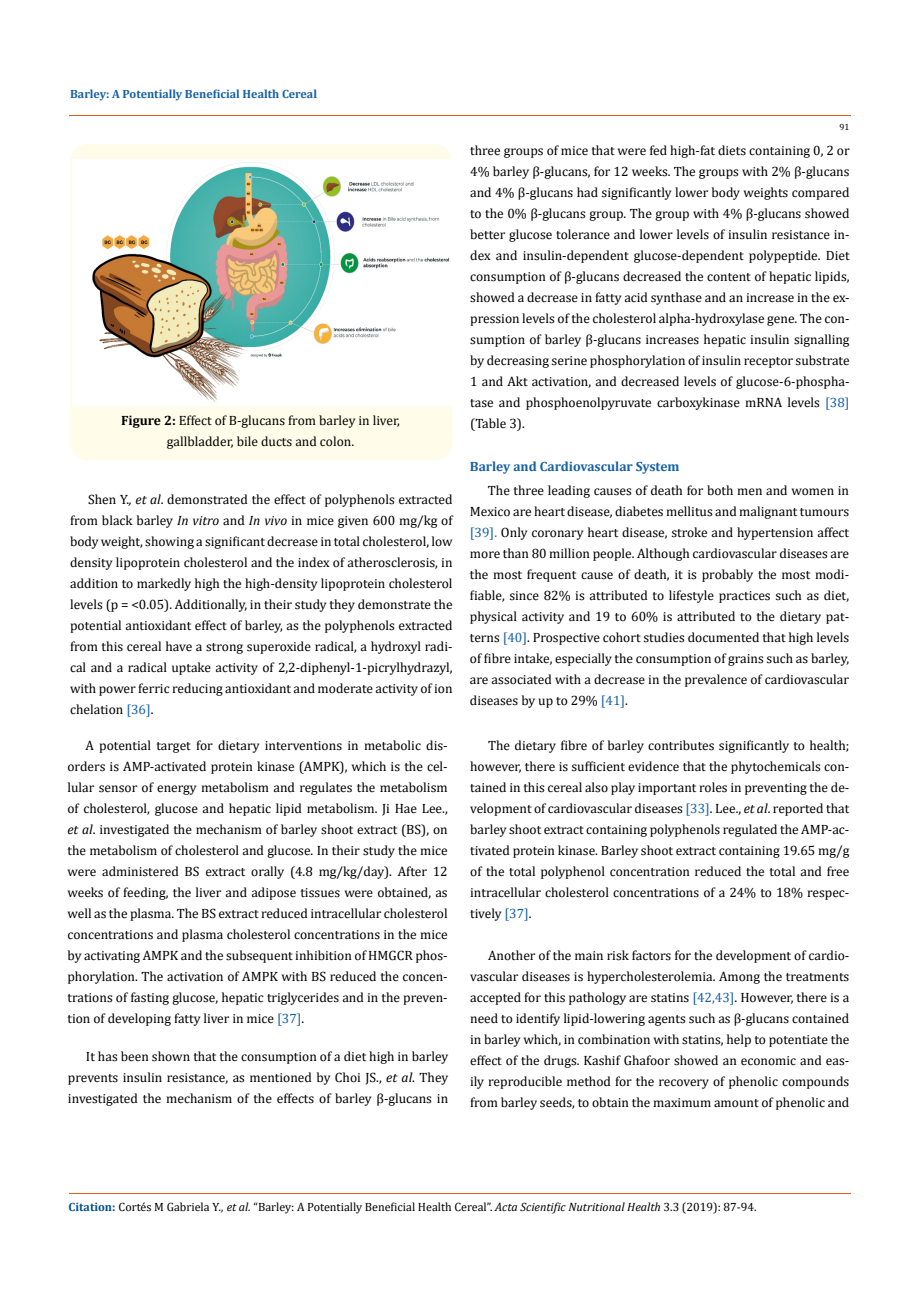
<style>
.page{position:relative;width:917px;height:1298px;background:#fff}
.page>*{position:absolute;margin:0;border:0;box-sizing:border-box;transform-origin:0 0}
.t1{font:13.5px/21px "Cambria";color:#000;text-align:justify}
.t2{font:700 13.5px "Cambria";color:#1560a6}
.t3{font:12px "Cambria";color:#000}
.t4{font:700 12px "Cambria";color:#1560a6}
.t5{font:9px "Cambria";color:#000}
.s1{font-weight:700}
.s2{font-style:italic}
.s3{color:#1560a6}
.s4{font-weight:700;color:#035089}
</style>
<div class="page">
<hr style="left:69px;top:1193px;width:782px;height:1px;background:#e05d1a">
<hr style="left:69px;top:115px;width:781px;height:1px;background:#e05d1a">
<div style="left:70px;top:144px;width:382px;height:316px;background:#fffde9;border-radius:18px"></div>
<img style="left:72px;top:160px;width:380px;height:245px">
<p class="t4" style="left:70px;top:86px;width:248px">Barley: A Potentially Beneficial Health Cereal</p>
<p class="t1" style="left:121px;top:409px;width:280px;text-align:center"><span class="s1">Figure 2:</span> Effect of B-glucans from barley in liver, gallbladder, bile ducts and colon.</p>
<p class="t1" style="left:70px;top:489px;width:384px;text-indent:18px">Shen Y.<span class="s2">, et al</span>. demonstrated the effect of polyphenols extracted from black barley <span class="s2">In vitro</span> and <span class="s2">In vivo</span> in mice given 600 mg/kg of body weight, showing a significant decrease in total cholesterol, low density lipoprotein cholesterol and the index of atherosclerosis, in addition to markedly high the high-density lipoprotein cholesterol levels (p = &lt;0.05). Additionally, in their study they demonstrate the potential antioxidant effect of barley, as the polyphenols extracted from this cereal have a strong superoxide radical, a hydroxyl radi&shy;cal and a radical uptake activity of 2,2-diphenyl-1-picrylhydrazyl, with power ferric reducing antioxidant and moderate activity of ion chelation <span class="s3">[36]</span>.</p>
<p class="t1" style="left:67px;top:734px;width:382px;text-indent:18px">A potential target for dietary interventions in metabolic dis&shy;orders is AMP-activated protein kinase (AMPK), which is the cel&shy;lular sensor of energy metabolism and regulates the metabolism of cholesterol, glucose and hepatic lipid metabolism. Ji Hae Lee., <span class="s2">et al</span>. investigated the mechanism of barley shoot extract (BS), on the metabolism of cholesterol and glucose. In their study the mice were administered BS extract orally (4.8 mg/kg/day). After 12 weeks of feeding, the liver and adipose tissues were obtained, as well as the plasma. The BS extract reduced intracellular cholesterol concentrations and plasma cholesterol concentrations in the mice by activating AMPK and the subsequent inhibition of HMGCR phos&shy;phorylation. The activation of AMPK with BS reduced the concen&shy;trations of fasting glucose, hepatic triglycerides and in the preven&shy;tion of developing fatty liver in mice <span class="s3">[37]</span>.</p>
<p class="t1" style="left:68px;top:1045px;width:382px;text-indent:18px">It has been shown that the consumption of a diet high in barley prevents insulin resistance, as mentioned by Choi JS., <span class="s2">et al</span>. They investigated the mechanism of the effects of barley β-glucans in</p>
<p class="t5" style="left:839px;top:121px;width:11px">91</p>
<p class="t1" style="left:470px;top:139px;width:381px">three groups of mice that were fed high-fat diets containing 0, 2 or 4% barley β-glucans, for 12 weeks. The groups with 2% β-glucans and 4% β-glucans had significantly lower body weights compared to the 0% β-glucans group. The group with 4% β-glucans showed better glucose tolerance and lower levels of insulin resistance in&shy;dex and insulin-dependent glucose-dependent polypeptide. Diet consumption of β-glucans decreased the content of hepatic lipids, showed a decrease in fatty acid synthase and an increase in the ex&shy;pression levels of the cholesterol alpha-hydroxylase gene. The con&shy;sumption of barley β-glucans increases hepatic insulin signalling by decreasing serine phosphorylation of insulin receptor substrate 1 and Akt activation, and decreased levels of glucose-6-phospha&shy;tase and phosphoenolpyruvate carboxykinase mRNA levels <span class="s3">[38] </span>(Table 3).</p>
<p class="t2" style="left:470px;top:457px;width:211px">Barley and Cardiovascular System</p>
<p class="t1" style="left:470px;top:480px;width:381px;text-indent:18px">The three leading causes of death for both men and women in Mexico are heart disease, diabetes mellitus and malignant tumours <span class="s3">[39].</span> Only coronary heart disease, stroke and hypertension affect more than 80 million people. Although cardiovascular diseases are the most frequent cause of death, it is probably the most modi&shy;fiable, since 82% is attributed to lifestyle practices such as diet, physical activity and 19 to 60% is attributed to the dietary pat&shy;terns <span class="s3">[40]</span>. Prospective cohort studies documented that high levels of fibre intake, especially the consumption of grains such as barley, are associated with a decrease in the prevalence of cardiovascular diseases by up to 29% <span class="s3">[41]</span>.</p>
<p class="t1" style="left:470px;top:735px;width:381px;text-indent:18px">The dietary fibre of barley contributes significantly to health; however, there is sufficient evidence that the phytochemicals con&shy;tained in this cereal also play important roles in preventing the de&shy;velopment of cardiovascular diseases <span class="s3">[33]</span>. Lee., <span class="s2">et al</span>. reported that barley shoot extract containing polyphenols regulated the AMP-ac&shy;tivated protein kinase. Barley shoot extract containing 19.65 mg/g of the total polyphenol concentration reduced the total and free intracellular cholesterol concentrations of a 24% to 18% respec&shy;tively <span class="s3">[37]</span>.</p>
<p class="t1" style="left:470px;top:945px;width:381px;text-indent:18px">Another of the main risk factors for the development of cardio&shy;vascular diseases is hypercholesterolemia. Among the treatments accepted for this pathology are statins <span class="s3">[42,43]</span>. However, there is a need to identify lipid-lowering agents such as β-glucans contained in barley which, in combination with statins, help to potentiate the effect of the drugs. Kashif Ghafoor showed an economic and eas&shy;ily reproducible method for the recovery of phenolic compounds from barley seeds, to obtain the maximum amount of phenolic and</p>
<p class="t3" style="left:69px;top:1200px;width:689px"><span class="s4">Citation:</span> Cortés M Gabriela Y<span class="s2">., et al.</span> “Barley: A Potentially Beneficial Health Cereal”. <span class="s2">Acta Scientific Nutritional Health</span> 3.3 (2019): 87-94.</p>
</div>
